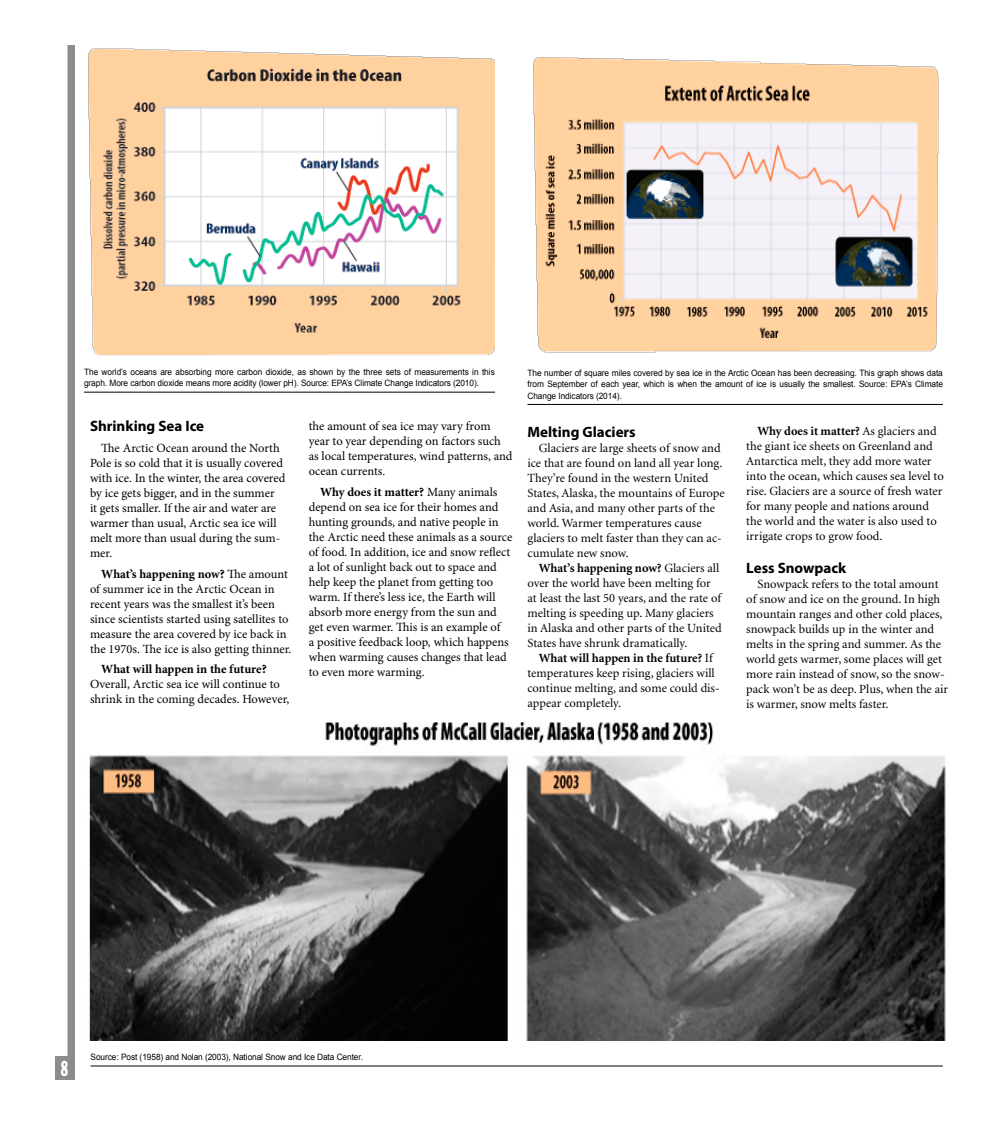
<style>
.page{position:relative;width:990px;height:1125px;background:#fff}
.page>*{position:absolute;margin:0;border:0;box-sizing:border-box;transform-origin:0 0}
.t1{font:900 22.5px "Franklin ITC Cond";color:#fff;scale:.8 1}
.t2{font:700 15px "Myriad Pro";color:#000}
.t3{font:12.5px/15px "Minion";color:#000}
.t4{font:12.5px/15px "Minion Pro";color:#000}
.t5{font:700 12.5px "Minion Pro";color:#000}
.t6{font:8.75px/11.2px "Arial";letter-spacing:-.01em;color:#000;text-align:justify;scale:.95 1}
.s1{font-weight:700}
</style>
<div class="page">
<div style="left:68px;top:45px;width:7px;height:1035px;background:#8c8c8c"></div>
<div style="left:55px;top:1057px;width:19px;height:23px;background:#8c8c8c"></div>
<img style="left:88px;top:48px;width:407px;height:308px">
<img style="left:89px;top:723px;width:857px;height:318px">
<hr style="left:91px;top:1066px;width:852px;height:1px;background:#000">
<img style="left:533px;top:57px;width:406px;height:296px">
<hr style="left:528px;top:404px;width:415px;height:1px;background:#000">
<hr style="left:84px;top:392px;width:411px;height:1px;background:#000">
<p class="t6" style="left:84px;top:367px;width:434px">The world’s oceans are absorbing more carbon dioxide, as shown by the three sets of measurements in this graph. More carbon dioxide means more acidity (lower pH). Source: EPA’s Climate Change Indicators (2010).</p>
<p class="t2" style="left:90px;top:416px;width:116px">Shrinking Sea Ice</p>
<p class="t4" style="left:90px;top:440px;width:197px;text-indent:11px">The Arctic Ocean around the North Pole is so cold that it is usually covered with ice. In the winter, the area covered by ice gets bigger, and in the summer<br>it gets smaller. If the air and water are warmer than usual, Arctic sea ice will melt more than usual during the sum&shy;mer.</p>
<p class="t4" style="left:90px;top:566px;width:203px;text-indent:11px"><span class="s1">What’s happening now?</span> The amount of summer ice in the Arctic Ocean in recent years was the smallest it’s been since scientists started using satellites to measure the area covered by ice back in the 1970s. The ice is also getting thinner.</p>
<p class="t5" style="left:101px;top:660px;width:167px">What will happen in the future?</p>
<p class="t4" style="left:90px;top:677px;width:201px">Overall, Arctic sea ice will continue to shrink in the coming decades. However,</p>
<p class="t4" style="left:309px;top:419px;width:205px">the amount of sea ice may vary from year to year depending on factors such as local temperatures, wind patterns, and ocean currents.</p>
<p class="t4" style="left:309px;top:485px;width:205px;text-indent:11px"><span class="s1">Why does it matter?</span> Many animals depend on sea ice for their homes and hunting grounds, and native people in the Arctic need these animals as a source of food. In addition, ice and snow reflect a lot of sunlight back out to space and help keep the planet from getting too warm. If there’s less ice, the Earth will absorb more energy from the sun and get even warmer. This is an example of<br>a positive feedback loop, which happens when warming causes changes that lead to even more warming.</p>
<p class="t6" style="left:528px;top:368px;width:439px">The number of square miles covered by sea ice in the Arctic Ocean has been decreasing. This graph shows data from September of each year, which is when the amount of ice is usually the smallest. Source: EPA’s Climate Change Indicators (2014).</p>
<p class="t2" style="left:528px;top:422px;width:110px">Melting Glaciers</p>
<p class="t3" style="left:528px;top:441px;width:199px;text-indent:11px">Glaciers are large sheets of snow and ice that are found on land all year long.<br>They’re found in the western United States, Alaska, the mountains of Europe and Asia, and many other parts of the world. Warmer temperatures cause glaciers to melt faster than they can ac&shy;cumulate new snow.</p>
<p class="t3" style="left:528px;top:561px;width:196px;text-indent:11px"><span class="s1">What’s happening now?</span> Glaciers all over the world have been melting for at least the last 50 years, and the rate of melting is speeding up. Many glaciers in Alaska and other parts of the United States have shrunk dramatically.</p>
<p class="t3" style="left:528px;top:651px;width:194px;text-indent:11px"><span class="s1">What will happen in the future?</span> If temperatures keep rising, glaciers will continue melting, and some could dis&shy;appear completely.</p>
<p class="t3" style="left:746px;top:424px;width:199px;text-indent:11px"><span class="s1">Why does it matter?</span> As glaciers and the giant ice sheets on Greenland and Antarctica melt, they add more water into the ocean, which causes sea level to rise. Glaciers are a source of fresh water for many people and nations around the world and the water is also used to irrigate crops to grow food.</p>
<p class="t2" style="left:746px;top:558px;width:102px">Less Snowpack</p>
<p class="t3" style="left:746px;top:577px;width:203px;text-indent:11px">Snowpack refers to the total amount of snow and ice on the ground. In high mountain ranges and other cold places, snowpack builds up in the winter and melts in the spring and summer. As the world gets warmer, some places will get more rain instead of snow, so the snow&shy;pack won’t be as deep. Plus, when the air is warmer, snow melts faster.</p>
<h1 class="t1" style="left:61px;top:1056px;width:11px">8</h1>
<p class="t6" style="left:91px;top:1052px;width:288px">Source: Post (1958) and Nolan (2003), National Snow and Ice Data Center.</p>
</div>
